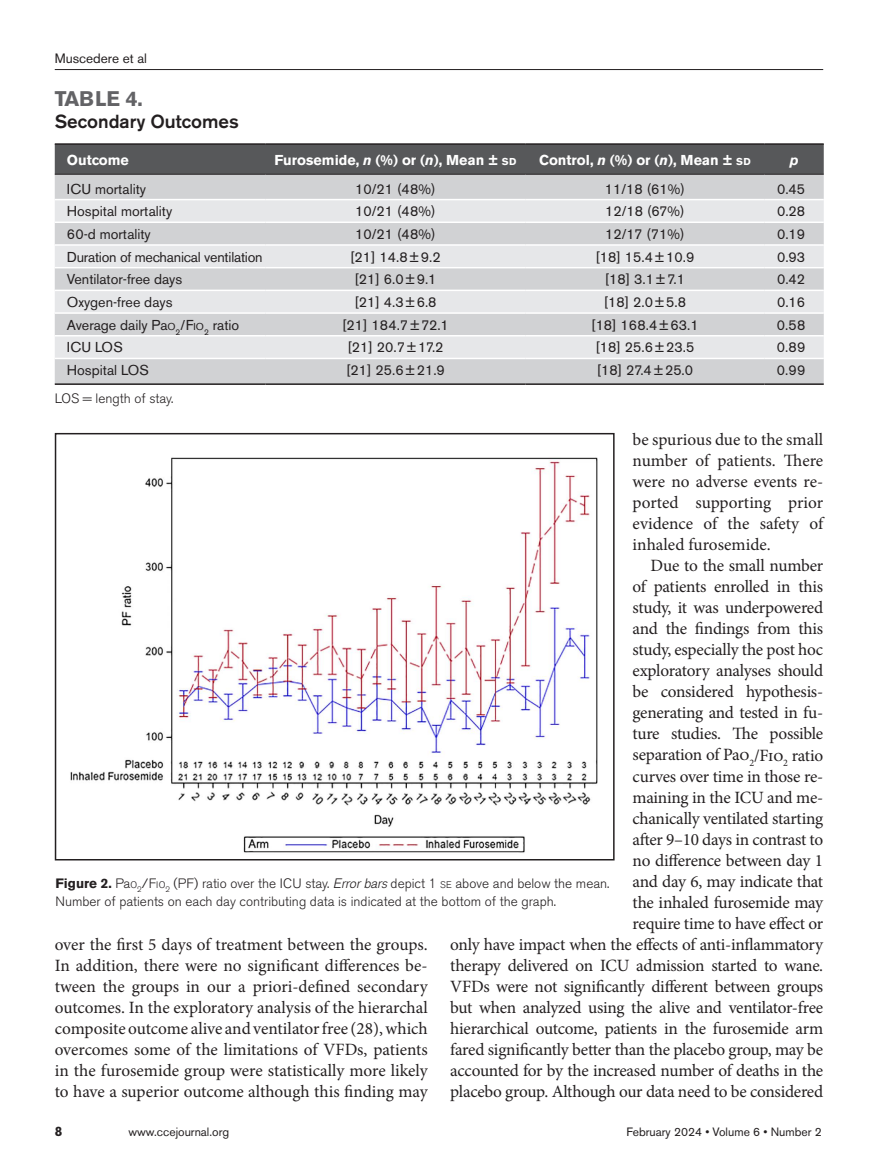
<style>
.page{position:relative;width:878px;height:1175px;background:#fff}
.page>*{position:absolute;margin:0;border:0;box-sizing:border-box;transform-origin:0 0}
.t1{font:700 21px "Akzidenz Grotesk BE";color:#636366}
.t2{font:500 18.75px "Akzidenz Grotesk BE";color:#231f20}
.t3{font:17.25px/21px "Minion Pro";letter-spacing:-.015em;color:#231f20;text-align:justify}
.t4{font:14.25px "Akzidenz Grotesk BE";color:#231f20}
.t5{font:700 14.25px "Akzidenz Grotesk BE";color:#fff}
.t6{font:italic 700 14.25px "Akzidenz Grotesk BE";color:#fff}
.t7{font:300 13.5px/18px "Akzidenz Grotesk BE";color:#231f20}
.t8{font:13.5px "Akzidenz Grotesk BE";color:#231f20}
.t9{font:700 13.5px "Akzidenz Grotesk BE";color:#231f20}
.t10{font:12px "Akzidenz Grotesk BE";color:#231f20}
.s1{font-style:italic}
.s2{font-size:10.05px}
.s3{font-weight:700}
.s4{font-size:9.45px}
.s5{font-family:"Akzidenz Grotesk";font-style:italic}
</style>
<div class="page">
<hr style="left:55px;top:69px;width:768px;height:1px;background:#231f20">
<div style="left:55px;top:145px;width:768px;height:29px;background:#57585a"></div>
<div style="left:55px;top:175px;width:768px;height:208px;background:#d1d2d4"></div>
<svg style="left:55px;top:200px;width:768px;height:158px;background:#dddee0"></svg>
<hr style="left:55px;top:143px;width:211px;height:2px;background:#231f20">
<hr style="left:266px;top:143px;width:259px;height:2px;background:#231f20">
<hr style="left:525px;top:143px;width:239px;height:2px;background:#231f20">
<hr style="left:764px;top:143px;width:59px;height:2px;background:#231f20">
<hr style="left:55px;top:383px;width:211px;height:2px;background:#231f20">
<hr style="left:266px;top:383px;width:259px;height:2px;background:#231f20">
<hr style="left:525px;top:383px;width:239px;height:2px;background:#231f20">
<hr style="left:764px;top:383px;width:59px;height:2px;background:#231f20">
<hr style="left:55px;top:174px;width:211px;height:1px;background:#231f20">
<hr style="left:266px;top:174px;width:259px;height:1px;background:#231f20">
<hr style="left:525px;top:174px;width:239px;height:1px;background:#231f20">
<hr style="left:764px;top:174px;width:59px;height:1px;background:#231f20">
<hr style="left:55px;top:199px;width:211px;height:1px;background:#fff">
<hr style="left:266px;top:199px;width:259px;height:1px;background:#fff">
<hr style="left:525px;top:199px;width:239px;height:1px;background:#fff">
<hr style="left:764px;top:199px;width:59px;height:1px;background:#fff">
<hr style="left:55px;top:221px;width:211px;height:2px;background:#fff">
<hr style="left:266px;top:221px;width:259px;height:2px;background:#fff">
<hr style="left:525px;top:221px;width:239px;height:2px;background:#fff">
<hr style="left:764px;top:221px;width:59px;height:2px;background:#fff">
<hr style="left:55px;top:244px;width:211px;height:2px;background:#fff">
<hr style="left:266px;top:244px;width:259px;height:2px;background:#fff">
<hr style="left:525px;top:244px;width:239px;height:2px;background:#fff">
<hr style="left:764px;top:244px;width:59px;height:2px;background:#fff">
<hr style="left:55px;top:267px;width:211px;height:1px;background:#fff">
<hr style="left:266px;top:267px;width:259px;height:1px;background:#fff">
<hr style="left:525px;top:267px;width:239px;height:1px;background:#fff">
<hr style="left:764px;top:267px;width:59px;height:1px;background:#fff">
<hr style="left:55px;top:290px;width:211px;height:1px;background:#fff">
<hr style="left:266px;top:290px;width:259px;height:1px;background:#fff">
<hr style="left:525px;top:290px;width:239px;height:1px;background:#fff">
<hr style="left:764px;top:290px;width:59px;height:1px;background:#fff">
<hr style="left:55px;top:312px;width:211px;height:2px;background:#fff">
<hr style="left:266px;top:312px;width:259px;height:2px;background:#fff">
<hr style="left:525px;top:312px;width:239px;height:2px;background:#fff">
<hr style="left:764px;top:312px;width:59px;height:2px;background:#fff">
<hr style="left:55px;top:335px;width:211px;height:1px;background:#fff">
<hr style="left:266px;top:335px;width:259px;height:1px;background:#fff">
<hr style="left:525px;top:335px;width:239px;height:1px;background:#fff">
<hr style="left:764px;top:335px;width:59px;height:1px;background:#fff">
<hr style="left:55px;top:358px;width:211px;height:1px;background:#fff">
<hr style="left:266px;top:358px;width:259px;height:1px;background:#fff">
<hr style="left:525px;top:358px;width:239px;height:1px;background:#fff">
<hr style="left:764px;top:358px;width:59px;height:1px;background:#fff">
<img style="left:70px;top:457px;width:528px;height:396px">
<div style="left:55px;top:433px;width:559px;height:427px;border:2px solid #231f20"></div>
<p class="t8" style="left:55px;top:50px;width:94px">Muscedere et al</p>
<p class="t1" style="left:55px;top:86px;width:89px">TABLE 4.</p>
<p class="t2" style="left:55px;top:110px;width:185px">Secondary Outcomes</p>
<p class="t5" style="left:67px;top:151px;width:64px">Outcome</p>
<p class="t5" style="left:275px;top:151px;width:243px">Furosemide, <span class="s1">n</span> (%) or (<span class="s1">n</span>), Mean ± <span class="s2">sd</span></p>
<p class="t5" style="left:539px;top:151px;width:213px">Control, <span class="s1">n</span> (%) or (<span class="s1">n</span>), Mean ± <span class="s2">sd</span></p>
<p class="t6" style="left:789px;top:151px;width:10px">p</p>
<p class="t4" style="left:67px;top:180px;width:81px">ICU mortality</p>
<p class="t4" style="left:355px;top:180px;width:82px">10/21 (48%)</p>
<p class="t4" style="left:605px;top:180px;width:82px">11/18 (61%)</p>
<p class="t4" style="left:777px;top:180px;width:30px">0.45</p>
<p class="t4" style="left:67px;top:203px;width:107px">Hospital mortality</p>
<p class="t4" style="left:355px;top:203px;width:82px">10/21 (48%)</p>
<p class="t4" style="left:605px;top:203px;width:81px">12/18 (67%)</p>
<p class="t4" style="left:777px;top:203px;width:30px">0.28</p>
<p class="t4" style="left:67px;top:225px;width:86px">60-d mortality</p>
<p class="t4" style="left:355px;top:225px;width:82px">10/21 (48%)</p>
<p class="t4" style="left:605px;top:225px;width:81px">12/17 (71%)</p>
<p class="t4" style="left:777px;top:225px;width:30px">0.19</p>
<p class="t4" style="left:67px;top:248px;width:197px">Duration of mechanical ventilation</p>
<p class="t4" style="left:350px;top:248px;width:92px">[21] 14.8±9.2</p>
<p class="t4" style="left:595px;top:248px;width:100px">[18] 15.4±10.9</p>
<p class="t4" style="left:777px;top:248px;width:30px">0.93</p>
<p class="t4" style="left:67px;top:271px;width:117px">Ventilator-free days</p>
<p class="t4" style="left:354px;top:271px;width:84px">[21] 6.0±9.1</p>
<p class="t4" style="left:605px;top:271px;width:82px">[18] 3.1±7.1</p>
<p class="t4" style="left:777px;top:271px;width:30px">0.42</p>
<p class="t4" style="left:67px;top:293px;width:107px">Oxygen-free days</p>
<p class="t4" style="left:354px;top:293px;width:84px">[21] 4.3±6.8</p>
<p class="t4" style="left:603px;top:293px;width:84px">[18] 2.0±5.8</p>
<p class="t4" style="left:777px;top:293px;width:30px">0.16</p>
<p class="t4" style="left:67px;top:316px;width:174px">Average daily Pa<span class="s2">o</span><sub>2</sub>/F<span class="s2">io</span><sub>2</sub> ratio</p>
<p class="t4" style="left:342px;top:316px;width:108px">[21] 184.7±72.1</p>
<p class="t4" style="left:591px;top:316px;width:109px">[18] 168.4±63.1</p>
<p class="t4" style="left:776px;top:316px;width:30px">0.58</p>
<p class="t4" style="left:67px;top:339px;width:58px">ICU LOS</p>
<p class="t4" style="left:347px;top:339px;width:98px">[21] 20.7±17.2</p>
<p class="t4" style="left:595px;top:339px;width:100px">[18] 25.6±23.5</p>
<p class="t4" style="left:776px;top:339px;width:30px">0.89</p>
<p class="t4" style="left:67px;top:362px;width:84px">Hospital LOS</p>
<p class="t4" style="left:346px;top:362px;width:100px">[21] 25.6±21.9</p>
<p class="t4" style="left:596px;top:362px;width:98px">[18] 27.4±25.0</p>
<p class="t4" style="left:777px;top:362px;width:30px">0.99</p>
<p class="t7" style="left:55px;top:389px;width:120px">LOS = length of stay.</p>
<p class="t3" style="left:632px;top:429px;width:192px">be spurious due to the small number of patients. There were no adverse events re&shy;ported supporting prior evidence of the safety of inhaled furosemide.</p>
<p class="t3" style="left:450px;top:555px;width:374px;text-align:right">Due to the small number<br>of patients enrolled in this<br>study, it was underpowered<br>and the findings from this<br>study, especially the post hoc<br>exploratory analyses should<br>be considered hypothesis-<br>generating and tested in fu-<br>ture studies. The possible<br>separation of Pao<sub>2</sub>/Fio<sub>2</sub> ratio<br>curves over time in those re-<br>maining in the ICU and me-<br>chanically ventilated starting<br>after 9–10 days in contrast to<br>no difference between day 1<br>and day 6, may indicate that<br>the inhaled furosemide may<br>require time to have effect or<br>only have impact when the effects of anti-inflammatory therapy delivered on ICU admission started to wane.<br>VFDs were not significantly different between groups but when analyzed using the alive and ventilator-free hierarchical outcome, patients in the furosemide arm fared significantly better than the placebo group, may be accounted for by the increased number of deaths in the placebo group. Although our data need to be considered</p>
<p class="t7" style="left:55px;top:874px;width:555px"><span class="s3">Figure 2.</span> Pa<span class="s4">O</span><sub>2</sub>/F<span class="s4">IO</span><sub>2</sub> (PF) ratio over the ICU stay. <span class="s5">Error bars</span> depict 1 <span class="s4">SE</span> above and below the mean.<br>Number of patients on each day contributing data is indicated at the bottom of the graph.</p>
<p class="t3" style="left:55px;top:933px;width:374px">over the first 5 days of treatment between the groups.<br>In addition, there were no significant differences be&shy;tween the groups in our a priori-defined secondary outcomes. In the exploratory analysis of the hierarchal composite outcome alive and ventilator free (28), which overcomes some of the limitations of VFDs, patients in the furosemide group were statistically more likely to have a superior outcome although this finding may</p>
<p class="t9" style="left:55px;top:1123px;width:9px">8</p>
<p class="t10" style="left:128px;top:1125px;width:102px">www.ccejournal.org</p>
<p class="t10" style="left:626px;top:1125px;width:197px">February 2024 • Volume 6 • Number 2</p>
</div>
